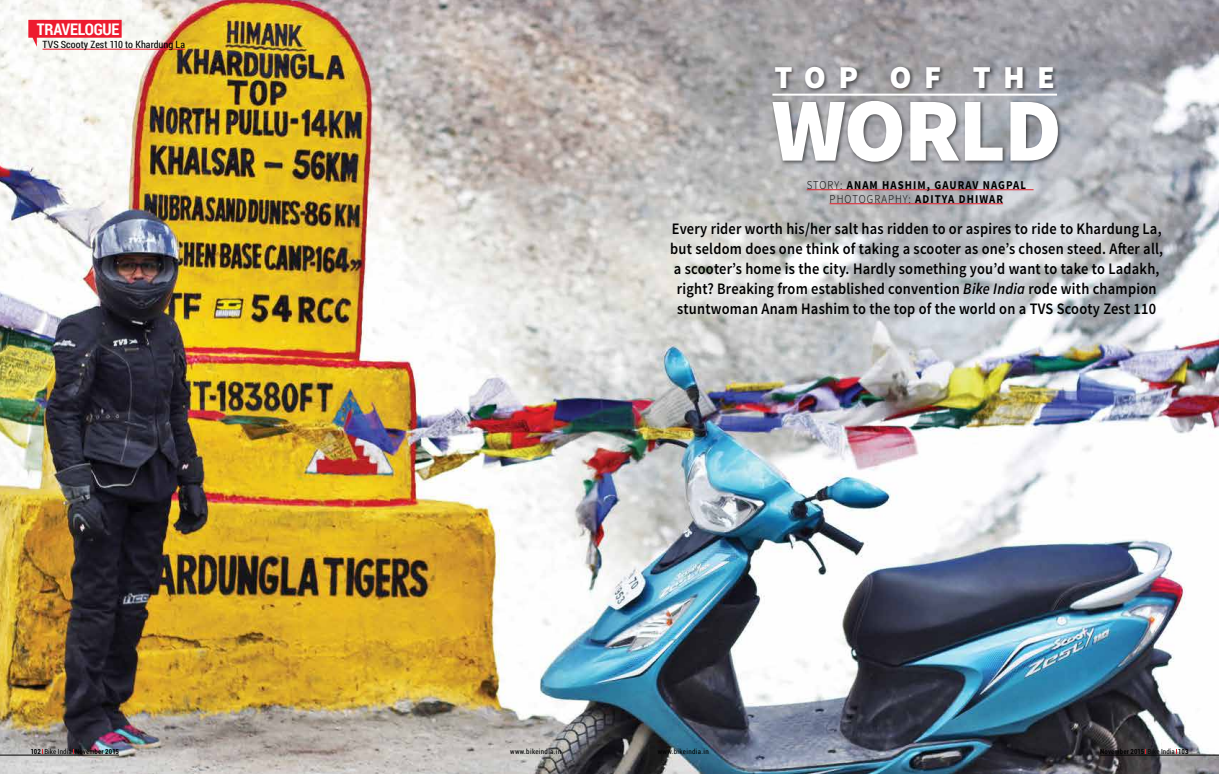
<style>
.page{position:relative;width:1219px;height:774px;background:#fff}
.page>*{position:absolute;margin:0;border:0;box-sizing:border-box;transform-origin:0 0}
.t1{font:900 90.2px "Source Sans Pro";letter-spacing:-.025em;color:#fff}
.t2{font:900 32px "Source Sans Pro";letter-spacing:.385em;color:#fff}
.t3{font:600 16px/20px "Source Sans Pro";letter-spacing:.015em;color:#000;text-align:center;scale:.9 1}
.t4{font:700 16px "Roboto Condensed";letter-spacing:-.015em;color:#fff}
.t5{font:700 12px/14px "Source Sans Pro";letter-spacing:.1em;color:#000;text-align:center;scale:.9 1}
.t6{font:10px "Roboto Condensed";letter-spacing:.005em;color:#000}
.t7{font:700 7px "Roboto Condensed";letter-spacing:.015em;color:#000}
.t8{font:7px "Roboto Condensed";letter-spacing:.05em;color:#000}
.s1{font-weight:300}
.s2{font-style:italic}
.s3{font-weight:400}
</style>
<div class="page">
<img style="left:0;top:0;width:1219px;height:774px">
<hr style="left:807px;top:189px;width:226px;height:1px;background:#e31f2b">
<hr style="left:830px;top:203px;width:173px;height:1px;background:#e31f2b">
<div style="left:773px;top:64px;width:285px;height:29px;background:#000;opacity:.5"></div>
<div style="left:770px;top:99px;width:293px;height:68px;background:#000;opacity:.5"></div>
<hr style="left:772px;top:94px;width:285px;height:2px;background:#fff">
<hr style="left:43px;top:49px;width:142px;height:1px;background:#ed1b2f">
<svg style="left:28px;top:20px;width:94px;height:27px"></svg>
<hr style="left:0;top:755px;width:119px;height:1px;background:#000">
<hr style="left:1100px;top:755px;width:119px;height:1px;background:#000">
<p class="t4" style="left:37px;top:18px;width:84px">TRAVELOGUE</p>
<p class="t6" style="left:43px;top:38px;width:144px">TVS Scooty Zest 110 to Khardung La</p>
<h2 class="t2" style="left:774px;top:56px;width:282px">TOP OF THE</h2>
<h1 class="t1" style="left:772px;top:72px;width:292px">WORLD</h1>
<p class="t5" style="left:807px;top:178px;width:245px"><span class="s1">STORY:</span> ANAM HASHIM, GAURAV NAGPAL<br><span class="s1">PHOTOGRAPHY:</span> ADITYA DHIWAR</p>
<p class="t3" style="left:670px;top:219px;width:549px">Every rider worth his/her salt has ridden to or aspires to ride to Khardung La, but seldom does one think of taking a scooter as one’s chosen steed. After all, a scooter’s home is the city. Hardly something you’d want to take to Ladakh, right? Breaking from established convention <span class="s2">Bike India</span> rode with champion stuntwoman Anam Hashim to the top of the world on a TVS Scooty Zest 110</p>
<p class="t7" style="left:31px;top:746px;width:90px">102 <span class="s3">Bike India</span> November 2015</p>
<p class="t8" style="left:510px;top:746px;width:53px">www.bikeindia.in</p>
<p class="t8" style="left:658px;top:746px;width:53px">www.bikeindia.in</p>
<p class="t7" style="left:1100px;top:746px;width:90px">November 2015 <span class="s3">Bike India</span> 103</p>
</div>
